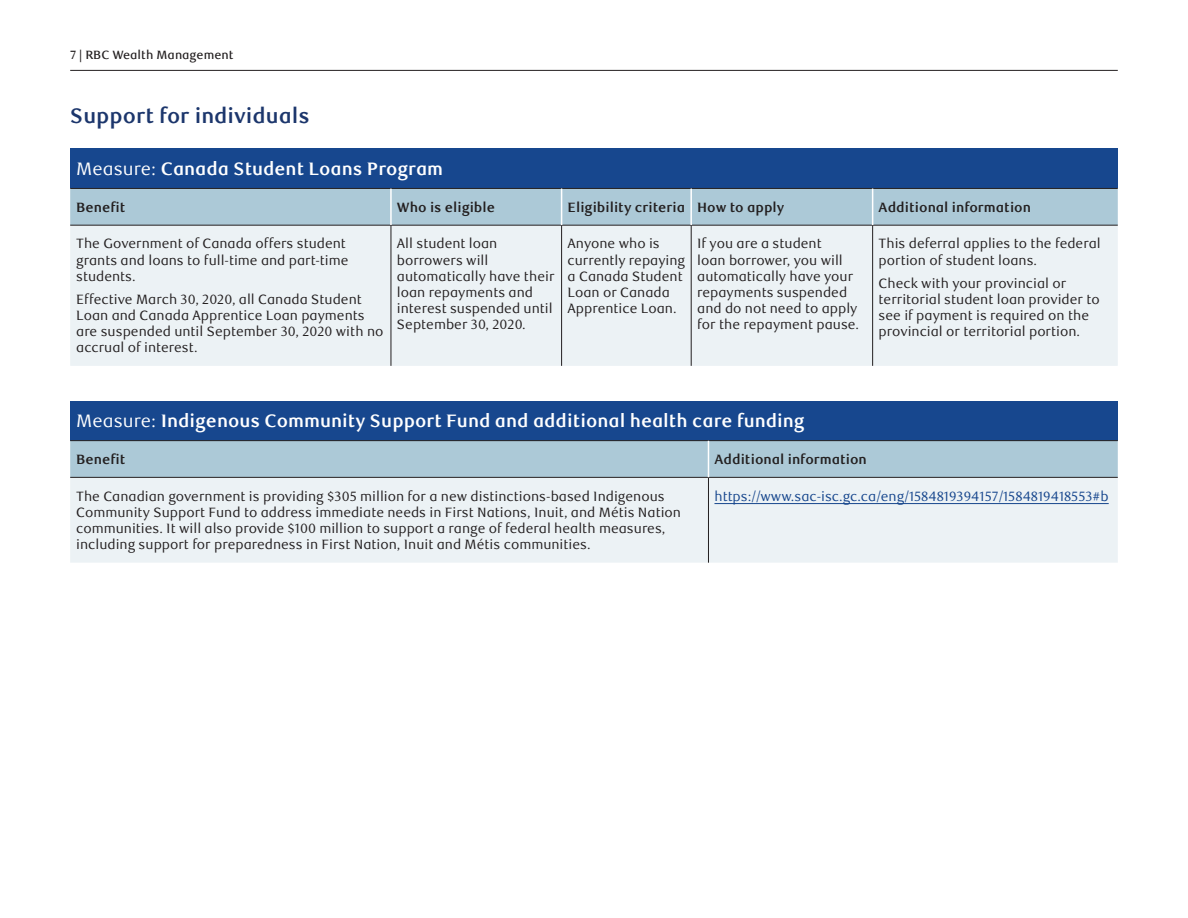
<style>
.page{position:relative;width:1188px;height:918px;background:#fff}
.page>*{position:absolute;margin:0;border:0;box-sizing:border-box;transform-origin:0 0}
.t1{font:700 21px "RBC Text";color:#1c366c}
.t2{font:700 18px "RBC Text";color:#fff}
.t3{font:13.5px/16.2px "RBC Text";color:#231f20}
.t4{font:700 13.5px "RBC Text";color:#231f20}
.t5{font:13.5px "RBC Text";color:#16468d}
.t6{font:500 12px "RBC Text";color:#231f20}
.s1{font-weight:400}
</style>
<div class="page">
<hr style="left:70px;top:70px;width:1048px;height:1px;background:#231f20">
<div style="left:70px;top:148px;width:1048px;height:40px;background:#17478e"></div>
<div style="left:70px;top:189px;width:1048px;height:36px;background:#acc9d7"></div>
<div style="left:70px;top:226px;width:1048px;height:140px;background:#ecf2f5"></div>
<hr style="left:70px;top:188px;width:321px;height:1px;background:#231f20">
<hr style="left:391px;top:188px;width:171px;height:1px;background:#231f20">
<hr style="left:562px;top:188px;width:129px;height:1px;background:#231f20">
<hr style="left:691px;top:188px;width:182px;height:1px;background:#231f20">
<hr style="left:873px;top:188px;width:245px;height:1px;background:#231f20">
<hr style="left:70px;top:225px;width:321px;height:1px;background:#231f20">
<hr style="left:391px;top:225px;width:171px;height:1px;background:#231f20">
<hr style="left:391px;top:225px;width:1px;height:141px;background:#231f20">
<hr style="left:562px;top:225px;width:129px;height:1px;background:#231f20">
<hr style="left:561px;top:225px;width:1px;height:141px;background:#231f20">
<hr style="left:691px;top:225px;width:182px;height:1px;background:#231f20">
<hr style="left:691px;top:225px;width:1px;height:141px;background:#231f20">
<hr style="left:873px;top:225px;width:245px;height:1px;background:#231f20">
<hr style="left:872px;top:225px;width:1px;height:141px;background:#231f20">
<hr style="left:390px;top:189px;width:2px;height:36px;background:#fff">
<hr style="left:561px;top:189px;width:1px;height:36px;background:#fff">
<hr style="left:690px;top:189px;width:2px;height:36px;background:#fff">
<hr style="left:872px;top:189px;width:1px;height:36px;background:#fff">
<div style="left:70px;top:401px;width:1048px;height:40px;background:#17478e"></div>
<div style="left:70px;top:441px;width:1048px;height:36px;background:#acc9d7"></div>
<div style="left:70px;top:478px;width:1048px;height:85px;background:#ecf2f5"></div>
<hr style="left:70px;top:440px;width:638px;height:1px;background:#231f20">
<hr style="left:708px;top:440px;width:410px;height:1px;background:#231f20">
<hr style="left:70px;top:477px;width:638px;height:1px;background:#231f20">
<hr style="left:708px;top:477px;width:410px;height:1px;background:#231f20">
<hr style="left:708px;top:478px;width:1px;height:85px;background:#231f20">
<hr style="left:708px;top:441px;width:1px;height:36px;background:#fff">
<hr style="left:714px;top:503px;width:395px;height:1px;background:#16468d">
<p class="t6" style="left:70px;top:48px;width:165px">7 | RBC Wealth Management</p>
<h1 class="t1" style="left:70px;top:103px;width:241px">Support for individuals</h1>
<h2 class="t2" style="left:76px;top:158px;width:368px"><span class="s1">Measure:</span> Canada Student Loans Program</h2>
<p class="t4" style="left:76px;top:199px;width:51px">Benefit</p>
<p class="t4" style="left:397px;top:199px;width:100px">Who is eligible</p>
<p class="t4" style="left:568px;top:199px;width:218px">Eligibility criteria How to apply</p>
<p class="t4" style="left:879px;top:199px;width:154px">Additional information</p>
<p class="t3" style="left:76px;top:236px;width:274px">The Government of Canada offers student grants and loans to full-time and part-time students.</p>
<p class="t3" style="left:76px;top:291px;width:309px">Effective March 30, 2020, all Canada Student Loan and Canada Apprentice Loan payments are suspended until September 30, 2020 with no accrual of interest.</p>
<p class="t3" style="left:397px;top:236px;width:159px">All student loan borrowers will automatically have their loan repayments and interest suspended until<br>September 30, 2020.</p>
<p class="t3" style="left:568px;top:236px;width:119px">Anyone who is currently repaying a Canada Student<br>Loan or Canada<br>Apprentice Loan.</p>
<p class="t3" style="left:697px;top:236px;width:163px">If you are a student<br>loan borrower, you will automatically have your repayments suspended and do not need to apply for the repayment pause.</p>
<p class="t3" style="left:879px;top:236px;width:224px">This deferral applies to the federal portion of student loans.</p>
<p class="t3" style="left:879px;top:275px;width:223px">Check with your provincial or territorial student loan provider to see if payment is required on the provincial or territorial portion.</p>
<h2 class="t2" style="left:76px;top:410px;width:730px"><span class="s1">Measure:</span> Indigenous Community Support Fund and additional health care funding</h2>
<p class="t4" style="left:76px;top:451px;width:51px">Benefit</p>
<p class="t4" style="left:714px;top:451px;width:154px">Additional information</p>
<p class="t3" style="left:76px;top:488px;width:606px">The Canadian government is providing $305 million for a new distinctions-based Indigenous Community Support Fund to address immediate needs in First Nations, Inuit, and Métis Nation communities. It will also provide $100 million to support a range of federal health measures, including support for preparedness in First Nation, Inuit and Métis communities.</p>
<p class="t5" style="left:714px;top:488px;width:396px">https://www.sac-isc.gc.ca/eng/1584819394157/1584819418553#b</p>
</div>
